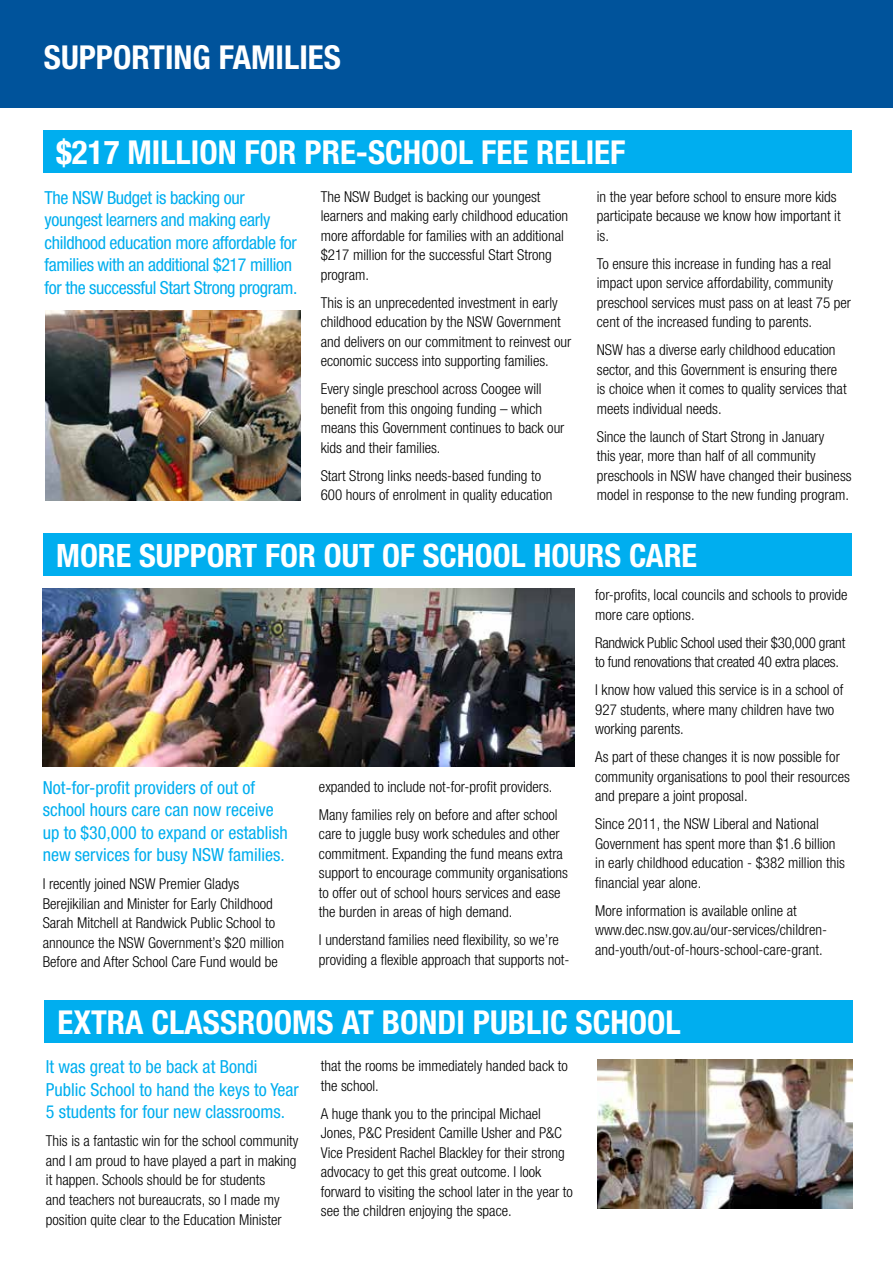
<style>
.page{position:relative;width:893px;height:1263px;background:#fff}
.page>*{position:absolute;margin:0;border:0;box-sizing:border-box;transform-origin:0 0}
.t1{font:700 condensed 33px "Helvetica Neue";color:#fff}
.t2{font:700 condensed 32.25px "Helvetica Neue";color:#fff}
.t3{font:condensed 18px/22.5px "Helvetica Neue";color:#00aeef}
.t4{font:condensed 18px/22.5px "Helvetica Neue";letter-spacing:-.02em;color:#00aeef}
.t5{font:300 condensed 15px/19.5px "Helvetica Neue";color:#000}
.t6{font:300 condensed 15px/19.5px "Helvetica Neue";letter-spacing:-.02em;color:#000}
</style>
<div class="page">
<img style="left:45px;top:310px;width:255px;height:191px">
<div style="left:0;top:0;width:893px;height:107px;background:#00539b"></div>
<div style="left:43px;top:130px;width:809px;height:43px;background:#00aeef"></div>
<div style="left:43px;top:533px;width:809px;height:43px;background:#00aeef"></div>
<img style="left:43px;top:588px;width:531px;height:179px">
<div style="left:45px;top:1000px;width:808px;height:42px;background:#00aeef"></div>
<img style="left:598px;top:1059px;width:254px;height:149px">
<h1 class="t1" style="left:44px;top:37px;width:298px">SUPPORTING FAMILIES</h1>
<h1 class="t1" style="left:56px;top:133px;width:571px">$217 MILLION FOR PRE-SCHOOL FEE RELIEF</h1>
<p class="t4" style="left:45px;top:186px;width:254px">The NSW Budget is backing our youngest learners and making early childhood education more affordable for families with an additional $217 million for the successful Start Strong program.</p>
<p class="t5" style="left:321px;top:186px;width:249px">The NSW Budget is backing our youngest learners and making early childhood education more affordable for families with an additional $217 million for the successful Start Strong program.</p>
<p class="t5" style="left:321px;top:292px;width:252px">This is an unprecedented investment in early childhood education by the NSW Government and delivers on our commitment to reinvest our economic success into supporting families.</p>
<p class="t5" style="left:321px;top:379px;width:245px">Every single preschool across Coogee will benefit from this ongoing funding – which means this Government continues to back our kids and their families.</p>
<p class="t5" style="left:321px;top:465px;width:233px">Start Strong links needs-based funding to<br>600 hours of enrolment in quality education</p>
<p class="t5" style="left:597px;top:186px;width:245px">in the year before school to ensure more kids participate because we know how important it is.</p>
<p class="t5" style="left:597px;top:253px;width:256px">To ensure this increase in funding has a real impact upon service affordability, community preschool services must pass on at least 75 per cent of the increased funding to parents.</p>
<p class="t5" style="left:597px;top:340px;width:251px">NSW has a diverse early childhood education sector, and this Government is ensuring there is choice when it comes to quality services that meets individual needs.</p>
<p class="t5" style="left:597px;top:426px;width:256px">Since the launch of Start Strong in January<br>this year, more than half of all community preschools in NSW have changed their business model in response to the new funding program.</p>
<h2 class="t2" style="left:56px;top:536px;width:642px">MORE SUPPORT FOR OUT OF SCHOOL HOURS CARE</h2>
<p class="t3" style="left:43px;top:776px;width:246px">Not-for-profit providers of out of school hours care can now receive up to $30,000 to expand or establish new services for busy NSW families.</p>
<p class="t5" style="left:43px;top:874px;width:243px">I recently joined NSW Premier Gladys Berejikilian and Minister for Early Childhood Sarah Mitchell at Randwick Public School to announce the NSW Government’s $20 million Before and After School Care Fund would be</p>
<p class="t5" style="left:319px;top:772px;width:240px;line-height:28px">expanded to include not-for-profit providers.<br>Many families rely on before and after school</p>
<p class="t5" style="left:319px;top:824px;width:251px">care to juggle busy work schedules and other commitment. Expanding the fund means extra support to encourage community organisations to offer out of school hours services and ease the burden in areas of high demand.</p>
<p class="t5" style="left:319px;top:930px;width:252px">I understand families need flexibility, so we’re providing a flexible approach that supports not-</p>
<p class="t5" style="left:595px;top:585px;width:254px">for-profits, local councils and schools to provide more care options.</p>
<p class="t6" style="left:595px;top:633px;width:252px">Randwick Public School used their $30,000 grant to fund renovations that created 40 extra places.</p>
<p class="t5" style="left:595px;top:680px;width:250px">I know how valued this service is in a school of<br>927 students, where many children have two working parents.</p>
<p class="t5" style="left:595px;top:747px;width:256px">As part of these changes it is now possible for community organisations to pool their resources and prepare a joint proposal.</p>
<p class="t5" style="left:595px;top:814px;width:251px">Since 2011, the NSW Liberal and National Government has spent more than $1.6 billion in early childhood education - $382 million this financial year alone.</p>
<p class="t5" style="left:595px;top:901px;width:233px">More information is available online at www.dec.nsw.gov.au/our-services/children&shy;and-youth/out-of-hours-school-care-grant.</p>
<h1 class="t1" style="left:57px;top:1002px;width:625px">EXTRA CLASSROOMS AT BONDI PUBLIC SCHOOL</h1>
<p class="t3" style="left:46px;top:1056px;width:254px">It was great to be back at Bondi<br>Public School to hand the keys to Year<br>5 students for four new classrooms.</p>
<p class="t5" style="left:46px;top:1131px;width:254px">This is a fantastic win for the school community and I am proud to have played a part in making it happen. Schools should be for students<br>and teachers not bureaucrats, so I made my position quite clear to the Education Minister</p>
<p class="t5" style="left:321px;top:1056px;width:248px">that the rooms be immediately handed back to the school.</p>
<p class="t5" style="left:321px;top:1103px;width:254px">A huge thank you to the principal Michael Jones, P&amp;C President Camille Usher and P&amp;C Vice President Rachel Blackley for their strong advocacy to get this great outcome. I look forward to visiting the school later in the year to see the children enjoying the space.</p>
</div>
